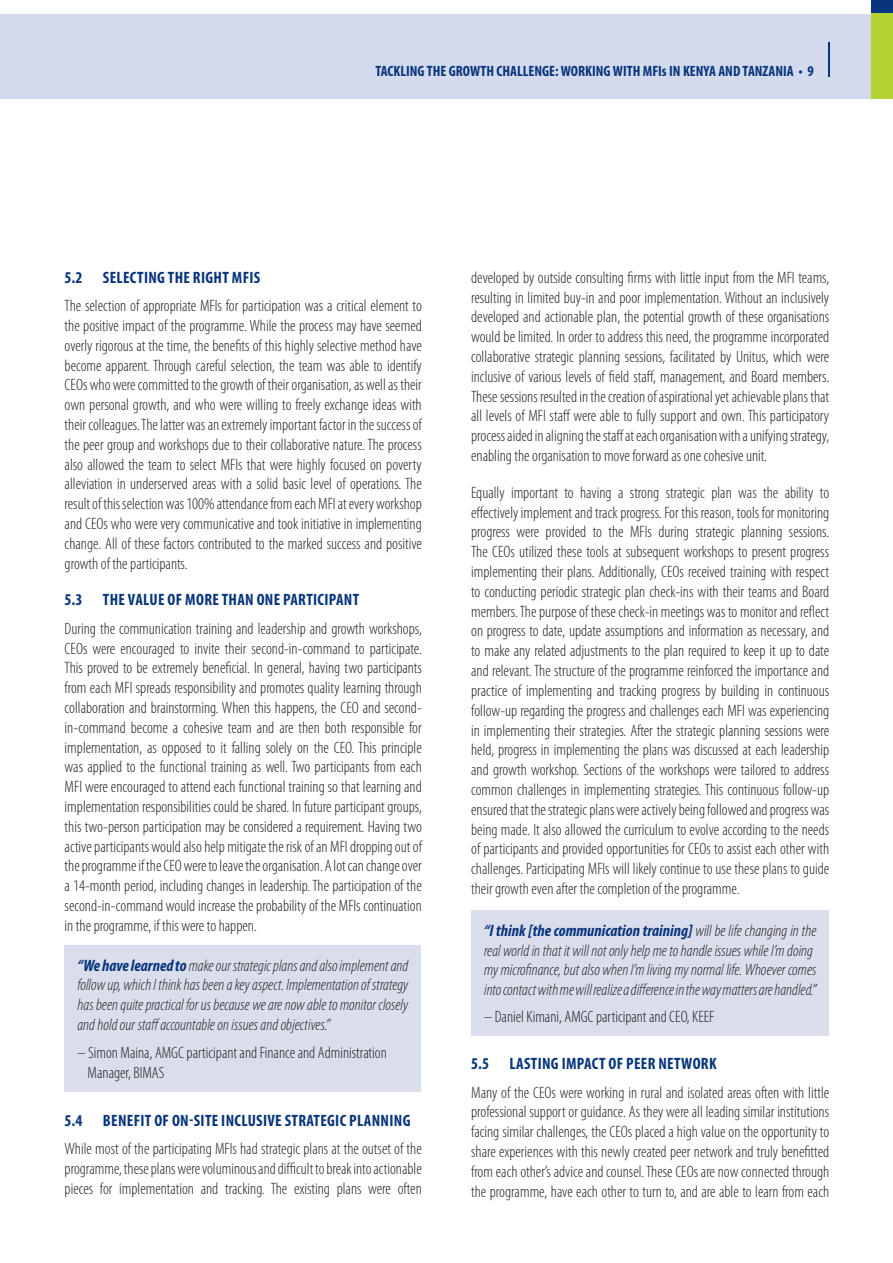
<style>
.page{position:relative;width:893px;height:1263px;background:#fff}
.page>*{position:absolute;margin:0;border:0;box-sizing:border-box;transform-origin:0 0}
.FSD_Body_Text{font:300 condensed 16.5px/19.8px "Myriad Pro";color:#231f20;text-align:justify}
.FSD_Body_Text-2{font:italic 300 condensed 16.5px/19.8px "Myriad Pro";color:#231f20}
.FSD_Numerical_sub-he{font:700 condensed 16.5px "Myriad Pro";letter-spacing:.02em;color:#08357c}
.t1{font:700 condensed 15px "Myriad Pro";color:#08357c}
.s1{font-weight:700;color:#08357c}
.s2{font-style:italic}
</style>
<div class="page">
<div style="left:0;top:14px;width:893px;height:85px;background:#d4daee"></div>
<hr style="left:828px;top:42px;width:2px;height:34px;background:#08357c">
<div style="left:872px;top:0;width:21px;height:16px;background:#08357c"></div>
<div style="left:872px;top:13px;width:21px;height:85px;background:#b3d234"></div>
<div style="left:65px;top:945px;width:356px;height:146px;background:#dadeec"></div>
<div style="left:471px;top:911px;width:358px;height:125px;background:#dadeec"></div>
<p class="t1" style="left:376px;top:63px;width:440px">TACKLING THE GROWTH CHALLENGE: WORKING WITH MFIS IN KENYA AND TANZANIA • 9</p>
<p class="FSD_Numerical_sub-he" style="left:65px;top:268px;width:53px">5.2 SELECTING</p>
<p class="FSD_Numerical_sub-he" style="left:168px;top:268px;width:41px">THE RIGHT</p>
<p class="FSD_Numerical_sub-he" style="left:232px;top:268px;width:29px">MFIS</p>
<p class="FSD_Body_Text" style="left:65px;top:296px;width:359px">The selection of appropriate MFIs for participation was a critical element to the positive impact of the programme. While the process may have seemed overly rigorous at the time, the benefits of this highly selective method have become apparent. Through careful selection, the team was able to identify CEOs who were committed to the growth of their organisation, as well as their own personal growth, and who were willing to freely exchange ideas with their colleagues. The latter was an extremely important factor in the success of the peer group and workshops due to their collaborative nature. The process also allowed the team to select MFIs that were highly focused on poverty alleviation in underserved areas with a solid basic level of operations. The result of this selection was 100% attendance from each MFI at every workshop and CEOs who were very communicative and took initiative in implementing change. All of these factors contributed to the marked success and positive growth of the participants.</p>
<p class="FSD_Numerical_sub-he" style="left:65px;top:591px;width:79px">5.3 THE VALUE</p>
<p class="FSD_Numerical_sub-he" style="left:168px;top:591px;width:131px">OF MORE THAN ONE PARTICIPANT</p>
<p class="FSD_Body_Text" style="left:65px;top:619px;width:359px">During the communication training and leadership and growth workshops, CEOs were encouraged to invite their second-in-command to participate.<br>This proved to be extremely beneficial. In general, having two participants from each MFI spreads responsibility and promotes quality learning through collaboration and brainstorming. When this happens, the CEO and second&shy;in-command become a cohesive team and are then both responsible for implementation, as opposed to it falling solely on the CEO. This principle was applied to the functional training as well. Two participants from each MFI were encouraged to attend each functional training so that learning and implementation responsibilities could be shared. In future participant groups, this two-person participation may be considered a requirement. Having two active participants would also help mitigate the risk of an MFI dropping out of the programme if the CEO were to leave the organisation. A lot can change over a 14-month period, including changes in leadership. The participation of the second-in-command would increase the probability of the MFIs continuation in the programme, if this were to happen.</p>
<p class="FSD_Body_Text-2" style="left:77px;top:956px;width:332px;text-align:justify"><span class="s1">“We have learned to</span> make our strategic plans and also implement and follow up, which I think has been a key aspect. Implementation of strategy has been quite practical for us because we are now able to monitor closely and hold our staff accountable on issues and objectives.”</p>
<p class="FSD_Body_Text" style="left:77px;top:1043px;width:311px"><span class="s2">–</span> Simon Maina, AMGC participant and Finance and Administration</p>
<p class="FSD_Body_Text" style="left:88px;top:1063px;width:78px">Manager, BIMAS</p>
<p class="FSD_Numerical_sub-he" style="left:65px;top:1111px;width:55px">5.4 BENEFIT</p>
<p class="FSD_Numerical_sub-he" style="left:154px;top:1111px;width:47px">OF ON-SITE</p>
<p class="FSD_Numerical_sub-he" style="left:221px;top:1111px;width:13px">INCLUSIVE</p>
<p class="FSD_Numerical_sub-he" style="left:285px;top:1111px;width:15px">STRATEGIC</p>
<p class="FSD_Numerical_sub-he" style="left:349px;top:1111px;width:17px">PLANNING</p>
<p class="FSD_Body_Text" style="left:65px;top:1139px;width:359px">While most of the participating MFIs had strategic plans at the outset of the programme, these plans were voluminous and difficult to break into actionable pieces for implementation and tracking. The existing plans were often</p>
<p class="FSD_Body_Text" style="left:471px;top:268px;width:360px">developed by outside consulting firms with little input from the MFI teams, resulting in limited buy-in and poor implementation. Without an inclusively developed and actionable plan, the potential growth of these organisations would be limited. In order to address this need, the programme incorporated collaborative strategic planning sessions, facilitated by Unitus, which were inclusive of various levels of field staff, management, and Board members.<br>These sessions resulted in the creation of aspirational yet achievable plans that all levels of MFI staff were able to fully support and own. This participatory process aided in aligning the staff at each organisation with a unifying strategy, enabling the organisation to move forward as one cohesive unit.</p>
<p class="FSD_Body_Text" style="left:471px;top:483px;width:360px">Equally important to having a strong strategic plan was the ability to effectively implement and track progress. For this reason, tools for monitoring progress were provided to the MFIs during strategic planning sessions.<br>The CEOs utilized these tools at subsequent workshops to present progress implementing their plans. Additionally, CEOs received training with respect to conducting periodic strategic plan check-ins with their teams and Board members. The purpose of these check-in meetings was to monitor and reflect on progress to date, update assumptions and information as necessary, and to make any related adjustments to the plan required to keep it up to date and relevant. The structure of the programme reinforced the importance and practice of implementing and tracking progress by building in continuous follow-up regarding the progress and challenges each MFI was experiencing in implementing their strategies. After the strategic planning sessions were held, progress in implementing the plans was discussed at each leadership and growth workshop. Sections of the workshops were tailored to address common challenges in implementing strategies. This continuous follow-up ensured that the strategic plans were actively being followed and progress was being made. It also allowed the curriculum to evolve according to the needs of participants and provided opportunities for CEOs to assist each other with challenges. Participating MFIs will likely continue to use these plans to guide their growth even after the completion of the programme.</p>
<p class="FSD_Body_Text-2" style="left:484px;top:921px;width:334px"><span class="s1">“I think [the communication training]</span> will be life changing in the real world in that it will not only help me to handle issues while I’m doing</p>
<p class="FSD_Body_Text-2" style="left:484px;top:960px;width:334px">my microfinance, but also when I’m living my normal life. Whoever comes into contact with me will realize a difference in the way matters are handled.”</p>
<p class="FSD_Body_Text" style="left:484px;top:1007px;width:232px"><span class="s2">–</span> Daniel Kimani, AMGC participant and CEO, KEEF</p>
<p class="FSD_Numerical_sub-he" style="left:471px;top:1055px;width:53px">5.5 LASTING</p>
<p class="FSD_Numerical_sub-he" style="left:562px;top:1055px;width:14px">IMPACT</p>
<p class="FSD_Numerical_sub-he" style="left:608px;top:1055px;width:68px">OF PEER NETWORK</p>
<p class="FSD_Body_Text" style="left:471px;top:1083px;width:360px">Many of the CEOs were working in rural and isolated areas often with little professional support or guidance. As they were all leading similar institutions facing similar challenges, the CEOs placed a high value on the opportunity to share experiences with this newly created peer network and truly benefitted from each other’s advice and counsel. These CEOs are now connected through the programme, have each other to turn to, and are able to learn from each</p>
</div>
